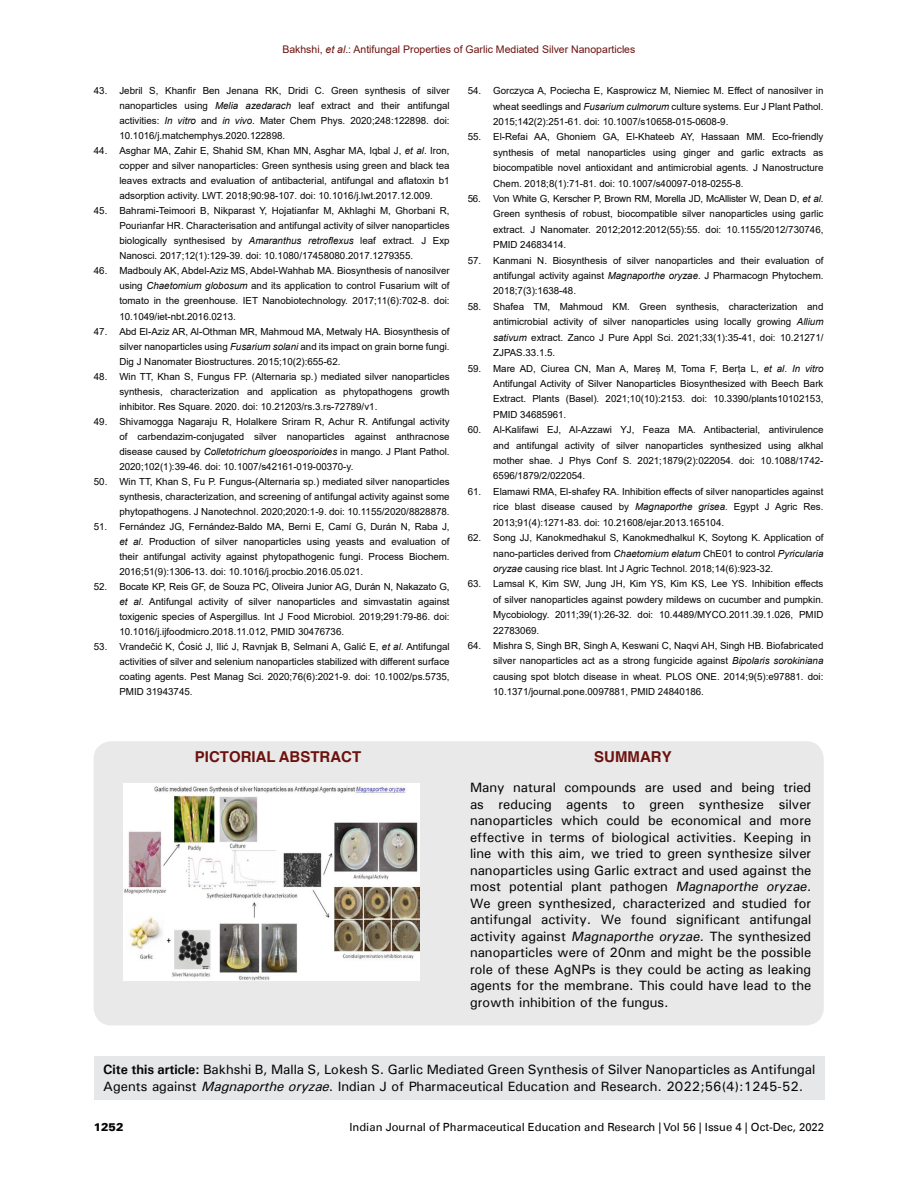
<style>
.page{position:relative;width:918px;height:1188px;background:#fff}
.page>*{position:absolute;margin:0;border:0;box-sizing:border-box;transform-origin:0 0}
.t1{font:700 15px "Helvetica";color:#6c120e}
.Abstract_text{font:500 13.5px/16.5px "Univers";color:#050406}
.t2{font:11.25px "Univers LT";color:#050406}
.t3{font:900 11.25px "Univers LT";color:#050406}
.t4{font:10.5px "Arial";color:#6c120e}
.t5{font:9.75px/15px "Arial";color:#050406;text-align:justify}
.s1{font-style:italic}
.s2{font-weight:700}
</style>
<div class="page">
<div style="left:94px;top:1056px;width:730px;height:44px;background:#e6e7e9"></div>
<div style="left:94px;top:741px;width:730px;height:284px;background:#e9e9e9;border-radius:18px"></div>
<img style="left:124px;top:783px;width:295px;height:198px">
<p class="t4" style="left:282px;top:42px;width:355px">Bakhshi, <span class="s1">et al</span>.: Antifungal Properties of Garlic Mediated Silver Nanoparticles</p>
<p class="t5" style="left:119px;top:83px;width:332px;text-indent:-26px">43. Jebril S, Khanfir Ben Jenana RK, Dridi C. Green synthesis of silver nanoparticles using <span class="s1">Melia azedarach</span> leaf extract and their antifungal activities: <span class="s1">In vitro</span> and <span class="s1">in vivo</span>. Mater Chem Phys. 2020;248:122898. doi:<br>10.1016/j.matchemphys.2020.122898.</p>
<p class="t5" style="left:119px;top:143px;width:332px;text-indent:-26px">44. Asghar MA, Zahir E, Shahid SM, Khan MN, Asghar MA, Iqbal J, <span class="s1">et al</span>. Iron, copper and silver nanoparticles: Green synthesis using green and black tea leaves extracts and evaluation of antibacterial, antifungal and aflatoxin b1 adsorption activity. LWT. 2018;90:98-107. doi: 10.1016/j.lwt.2017.12.009.</p>
<p class="t5" style="left:119px;top:203px;width:332px;text-indent:-26px">45. Bahrami-Teimoori B, Nikparast Y, Hojatianfar M, Akhlaghi M, Ghorbani R, Pourianfar HR. Characterisation and antifungal activity of silver nanoparticles biologically synthesised by <span class="s1">Amaranthus retroflexus</span> leaf extract. J Exp Nanosci. 2017;12(1):129-39. doi: 10.1080/17458080.2017.1279355.</p>
<p class="t5" style="left:119px;top:263px;width:332px;text-indent:-26px">46. Madbouly AK, Abdel-Aziz MS, Abdel-Wahhab MA. Biosynthesis of nanosilver using <span class="s1">Chaetomium globosum</span> and its application to control Fusarium wilt of tomato in the greenhouse. IET Nanobiotechnology. 2017;11(6):702-8. doi:<br>10.1049/iet-nbt.2016.0213.</p>
<p class="t5" style="left:119px;top:324px;width:332px;text-indent:-26px">47. Abd El-Aziz AR, Al-Othman MR, Mahmoud MA, Metwaly HA. Biosynthesis of silver nanoparticles using <span class="s1">Fusarium solani</span> and its impact on grain borne fungi.<br>Dig J Nanomater Biostructures. 2015;10(2):655-62.</p>
<p class="t5" style="left:119px;top:369px;width:332px;text-indent:-26px">48. Win TT, Khan S, Fungus FP. (Alternaria sp.) mediated silver nanoparticles synthesis, characterization and application as phytopathogens growth inhibitor. Res Square. 2020. doi: 10.21203/rs.3.rs-72789/v1.</p>
<p class="t5" style="left:119px;top:414px;width:332px;text-indent:-26px">49. Shivamogga Nagaraju R, Holalkere Sriram R, Achur R. Antifungal activity of carbendazim-conjugated silver nanoparticles against anthracnose disease caused by <span class="s1">Colletotrichum gloeosporioides</span> in mango. J Plant Pathol.<br>2020;102(1):39-46. doi: 10.1007/s42161-019-00370-y.</p>
<p class="t5" style="left:119px;top:474px;width:332px;text-indent:-26px">50. Win TT, Khan S, Fu P. Fungus-(Alternaria sp.) mediated silver nanoparticles synthesis, characterization, and screening of antifungal activity against some phytopathogens. J Nanotechnol. 2020;2020:1-9. doi: 10.1155/2020/8828878.</p>
<p class="t5" style="left:119px;top:519px;width:332px;text-indent:-26px">51. Fernández JG, Fernández-Baldo MA, Berni E, Camí G, Durán N, Raba J, <span class="s1">et al</span>. Production of silver nanoparticles using yeasts and evaluation of their antifungal activity against phytopathogenic fungi. Process Biochem.<br>2016;51(9):1306-13. doi: 10.1016/j.procbio.2016.05.021.</p>
<p class="t5" style="left:119px;top:579px;width:332px;text-indent:-26px">52. Bocate KP, Reis GF, de Souza PC, Oliveira Junior AG, Durán N, Nakazato G, <span class="s1">et al</span>. Antifungal activity of silver nanoparticles and simvastatin against toxigenic species of Aspergillus. Int J Food Microbiol. 2019;291:79-86. doi:<br>10.1016/j.ijfoodmicro.2018.11.012, PMID 30476736.</p>
<p class="t5" style="left:119px;top:639px;width:332px;text-indent:-26px">53. Vrandečić K, Ćosić J, Ilić J, Ravnjak B, Selmani A, Galić E, <span class="s1">et al</span>. Antifungal activities of silver and selenium nanoparticles stabilized with different surface coating agents. Pest Manag Sci. 2020;76(6):2021-9. doi: 10.1002/ps.5735, PMID 31943745.</p>
<p class="t5" style="left:493px;top:83px;width:332px;line-height:15.5px;text-indent:-26px">54. Gorczyca A, Pociecha E, Kasprowicz M, Niemiec M. Effect of nanosilver in wheat seedlings and <span class="s1">Fusarium culmorum</span> culture systems. Eur J Plant Pathol.<br>2015;142(2):251-61. doi: 10.1007/s10658-015-0608-9.</p>
<p class="t5" style="left:493px;top:129px;width:332px;line-height:15.5px;text-indent:-26px">55. El-Refai AA, Ghoniem GA, El-Khateeb AY, Hassaan MM. Eco-friendly synthesis of metal nanoparticles using ginger and garlic extracts as biocompatible novel antioxidant and antimicrobial agents. J Nanostructure Chem. 2018;8(1):71-81. doi: 10.1007/s40097-018-0255-8.</p>
<p class="t5" style="left:493px;top:191px;width:332px;line-height:15.5px;text-indent:-26px">56. Von White G, Kerscher P, Brown RM, Morella JD, McAllister W, Dean D, <span class="s1">et al</span>.<br>Green synthesis of robust, biocompatible silver nanoparticles using garlic extract. J Nanomater. 2012;2012:2012(55):55. doi: 10.1155/2012/730746, PMID 24683414.</p>
<p class="t5" style="left:493px;top:252px;width:332px;line-height:15.5px;text-indent:-26px">57. Kanmani N. Biosynthesis of silver nanoparticles and their evaluation of antifungal activity against <span class="s1">Magnaporthe oryzae</span>. J Pharmacogn Phytochem.<br>2018;7(3):1638-48.</p>
<p class="t5" style="left:493px;top:299px;width:332px;line-height:15.5px;text-indent:-26px">58. Shafea TM, Mahmoud KM. Green synthesis, characterization and antimicrobial activity of silver nanoparticles using locally growing <span class="s1">Allium sativum</span> extract. Zanco J Pure Appl Sci. 2021;33(1):35-41, doi: 10.21271/ ZJPAS.33.1.5.</p>
<p class="t5" style="left:493px;top:360px;width:332px;line-height:15.5px;text-indent:-26px">59. Mare AD, Ciurea CN, Man A, Mareș M, Toma F, Berța L, <span class="s1">et al</span>. <span class="s1">In vitro </span>Antifungal Activity of Silver Nanoparticles Biosynthesized with Beech Bark Extract. Plants (Basel). 2021;10(10):2153. doi: 10.3390/plants10102153, PMID 34685961.</p>
<p class="t5" style="left:493px;top:422px;width:332px;line-height:15.5px;text-indent:-26px">60. Al-Kalifawi EJ, Al-Azzawi YJ, Feaza MA. Antibacterial, antivirulence and antifungal activity of silver nanoparticles synthesized using alkhal mother shae. J Phys Conf S. 2021;1879(2):022054. doi: 10.1088/1742- 6596/1879/2/022054.</p>
<p class="t5" style="left:493px;top:484px;width:332px;line-height:15.5px;text-indent:-26px">61. Elamawi RMA, El-shafey RA. Inhibition effects of silver nanoparticles against rice blast disease caused by <span class="s1">Magnaporthe grisea</span>. Egypt J Agric Res.<br>2013;91(4):1271-83. doi: 10.21608/ejar.2013.165104.</p>
<p class="t5" style="left:493px;top:530px;width:332px;line-height:15.5px;text-indent:-26px">62. Song JJ, Kanokmedhakul S, Kanokmedhalkul K, Soytong K. Application of nano-particles derived from <span class="s1">Chaetomium elatum</span> ChE01 to control <span class="s1">Pyricularia oryzae</span> causing rice blast. Int J Agric Technol. 2018;14(6):923-32.</p>
<p class="t5" style="left:493px;top:576px;width:332px;line-height:15.5px;text-indent:-26px">63. Lamsal K, Kim SW, Jung JH, Kim YS, Kim KS, Lee YS. Inhibition effects of silver nanoparticles against powdery mildews on cucumber and pumpkin.<br>Mycobiology. 2011;39(1):26-32. doi: 10.4489/MYCO.2011.39.1.026, PMID 22783069.</p>
<p class="t5" style="left:493px;top:638px;width:332px;line-height:15.5px;text-indent:-26px">64. Mishra S, Singh BR, Singh A, Keswani C, Naqvi AH, Singh HB. Biofabricated silver nanoparticles act as a strong fungicide against <span class="s1">Bipolaris sorokiniana </span>causing spot blotch disease in wheat. PLOS ONE. 2014;9(5):e97881. doi:<br>10.1371/journal.pone.0097881, PMID 24840186.</p>
<h2 class="t1" style="left:195px;top:748px;width:168px">PICTORIAL ABSTRACT</h2>
<h2 class="t1" style="left:594px;top:748px;width:79px">SUMMARY</h2>
<p class="Abstract_text" style="left:470px;top:779px;width:346px">Many natural compounds are used and being tried as reducing agents to green synthesize silver nanoparticles which could be economical and more effective in terms of biological activities. Keeping in line with this aim, we tried to green synthesize silver nanoparticles using Garlic extract and used against the most potential plant pathogen <span class="s1">Magnaporthe oryzae.<br></span>We green synthesized, characterized and studied for antifungal activity. We found significant antifungal activity against <span class="s1">Magnaporthe oryzae.</span> The synthesized nanoparticles were of 20nm and might be the possible role of these AgNPs is they could be acting as leaking agents for the membrane. This could have lead to the growth inhibition of the fungus.</p>
<p class="Abstract_text" style="left:103px;top:1061px;width:714px"><span class="s2">Cite this article:</span> Bakhshi B, Malla S, Lokesh S. Garlic Mediated Green Synthesis of Silver Nanoparticles as Antifungal<br>Agents against <span class="s1">Magnaportheoryzae</span>. Indian J of Pharmaceutical Education and Research. 2022;56(4):1245-52.</p>
<p class="t3" style="left:94px;top:1120px;width:31px">1252</p>
<p class="t2" style="left:349px;top:1120px;width:476px">Indian Journal of Pharmaceutical Education and Research | Vol 56 | Issue 4 | Oct-Dec, 2022</p>
</div>
